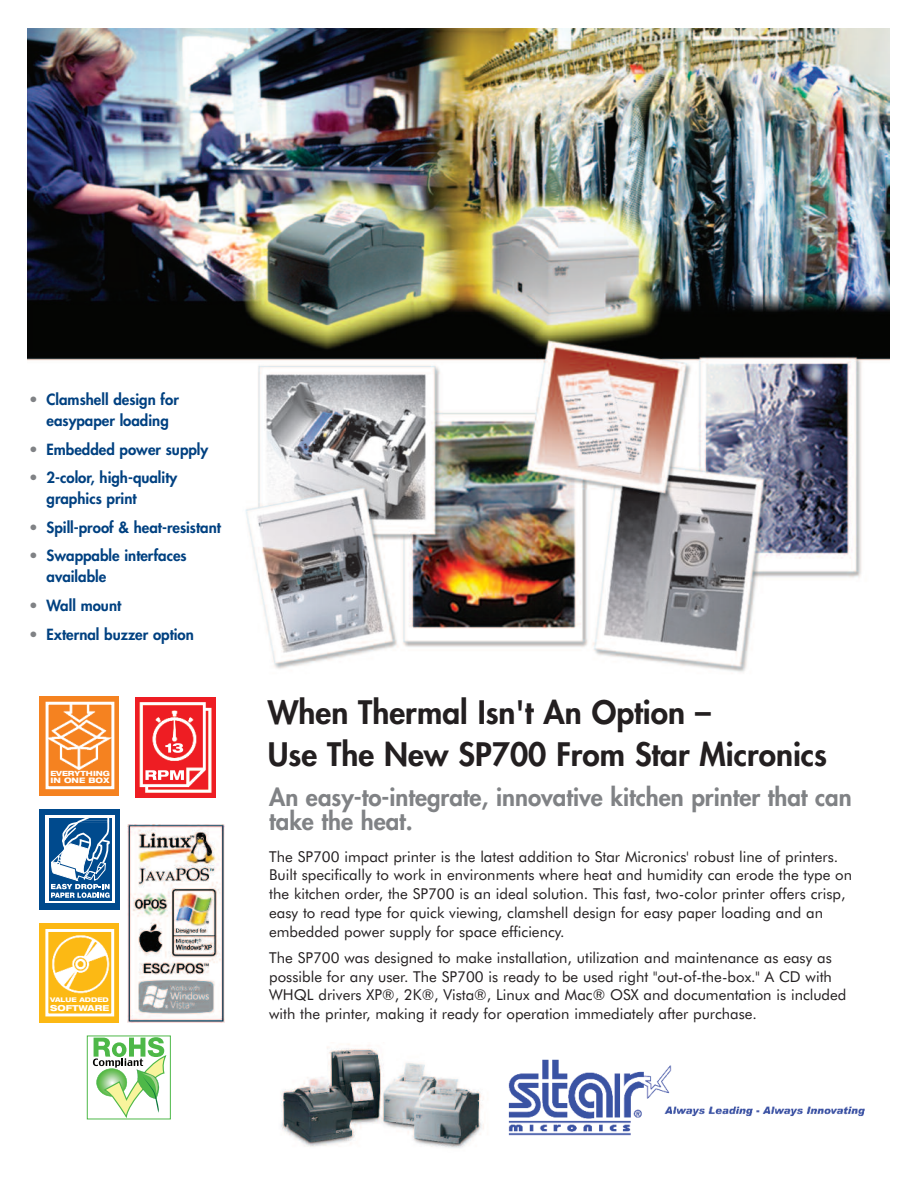
<style>
.page{position:relative;width:918px;height:1188px;background:#fff}
.page>*{position:absolute;margin:0;border:0;box-sizing:border-box;transform-origin:0 0}
.t1{font:800 31.5px/42px "Futura";color:#231f20}
.t2{font:800 24px/24px "Futura";color:#808285}
.t3{font:15px/18.8px "Futura BT";color:#231f20}
.t4{font:800 15px/21px "Futura";color:#014181}
.t5{font:8.25px "Helvetica Neue Heavy Ext+OPIKLR";color:#fff}
.t6{font:7.5px "Helvetica Neue Heavy Ext+VIXWQD";color:#fff}
.t7{font:7.2px "Helvetica Neue Heavy Ext+VIXWQD";color:#fff}
.t8{font:6.45px "Helvetica Neue Heavy Ext+OPIKLR";color:#fff}
.s1{font-weight:400;color:#808285}
</style>
<div class="page">
<img style="left:28px;top:28px;width:861px;height:644px">
<svg style="left:40px;top:696px;width:79px;height:99px;fill:#f58220"></svg>
<div style="left:47px;top:703px;width:66px;height:85px;background:#f58220"></div>
<img style="left:50px;top:706px;width:60px;height:63px">
<div style="left:46px;top:702px;width:68px;height:87px;border:3px solid #fff"></div>
<img style="left:135px;top:697px;width:81px;height:100px">
<svg style="left:145px;top:770px;width:39px;height:10px"></svg>
<svg style="left:165px;top:743px;width:18px;height:10px"></svg>
<svg style="left:39px;top:923px;width:80px;height:100px"></svg>
<div style="left:40px;top:924px;width:79px;height:99px;background:#fcb814"></div>
<img style="left:52px;top:935px;width:58px;height:59px">
<div style="left:45px;top:929px;width:69px;height:87px;border:3px solid #fff"></div>
<svg style="left:39px;top:909px;width:81px;height:1px"></svg>
<div style="left:39px;top:809px;width:81px;height:100px;background:#004a8d"></div>
<div style="left:46px;top:815px;width:69px;height:88px;background:#fff"></div>
<div style="left:49px;top:818px;width:63px;height:82px;background:#004a8d"></div>
<svg style="left:51px;top:818px;width:59px;height:80px"></svg>
<img style="left:128px;top:825px;width:97px;height:198px">
<img style="left:281px;top:1044px;width:203px;height:104px">
<img style="left:508px;top:1059px;width:357px;height:77px">
<svg style="left:86px;top:1035px;width:85px;height:85px"></svg>
<div style="left:87px;top:1036px;width:83px;height:83px;background:#fff"></div>
<div style="left:87px;top:1036px;width:84px;height:83px;border:1px solid #4eb848"></div>
<svg style="left:93px;top:1037px;width:74px;height:83px"></svg>
<p class="t4" style="left:29px;top:390px;width:151px;text-align:center"><span class="s1">•</span> Clamshell design for easypaper loading</p>
<p class="t4" style="left:29px;top:440px;width:181px"><span class="s1">•</span> Embedded power supply</p>
<p class="t4" style="left:47px;top:468px;width:132px;text-indent:-18px"><span class="s1">•</span> 2-color, high-quality graphics print</p>
<p class="t4" style="left:29px;top:518px;width:193px"><span class="s1">•</span> Spill-proof &amp; heat-resistant</p>
<p class="t4" style="left:47px;top:547px;width:142px;text-indent:-18px"><span class="s1">•</span> Swappable interfaces available</p>
<p class="t4" style="left:29px;top:596px;width:94px"><span class="s1">•</span> Wall mount</p>
<p class="t4" style="left:29px;top:625px;width:166px"><span class="s1">•</span> External buzzer option</p>
<p class="t7" style="left:50px;top:770px;width:61px">EVERYTHING</p>
<p class="t6" style="left:50px;top:777px;width:61px">IN ONE BOX</p>
<p class="t8" style="left:50px;top:997px;width:60px">VALUE ADDED</p>
<p class="t5" style="left:50px;top:1005px;width:60px">SOFTWARE</p>
<h1 class="t1" style="left:268px;top:693px;width:561px">When Thermal Isn't An Option –<br>Use The New SP700 From Star Micronics</h1>
<h2 class="t2" style="left:269px;top:787px;width:584px">An easy-to-integrate, innovative kitchen printer that can take the heat.</h2>
<p class="t3" style="left:269px;top:848px;width:584px">The SP700 impact printer is the latest addition to Star Micronics' robust line of printers.<br>Built specifically to work in environments where heat and humidity can erode the type on the kitchen order, the SP700 is an ideal solution. This fast, two-color printer offers crisp, easy to read type for quick viewing, clamshell design for easy paper loading and an embedded power supply for space efficiency.</p>
<p class="t3" style="left:269px;top:949px;width:579px">The SP700 was designed to make installation, utilization and maintenance as easy as possible for any user. The SP700 is ready to be used right "out-of-the-box." A CD with WHQL drivers XP®, 2K®, Vista®, Linux and Mac® OSX and documentation is included with the printer, making it ready for operation immediately after purchase.</p>
</div>
